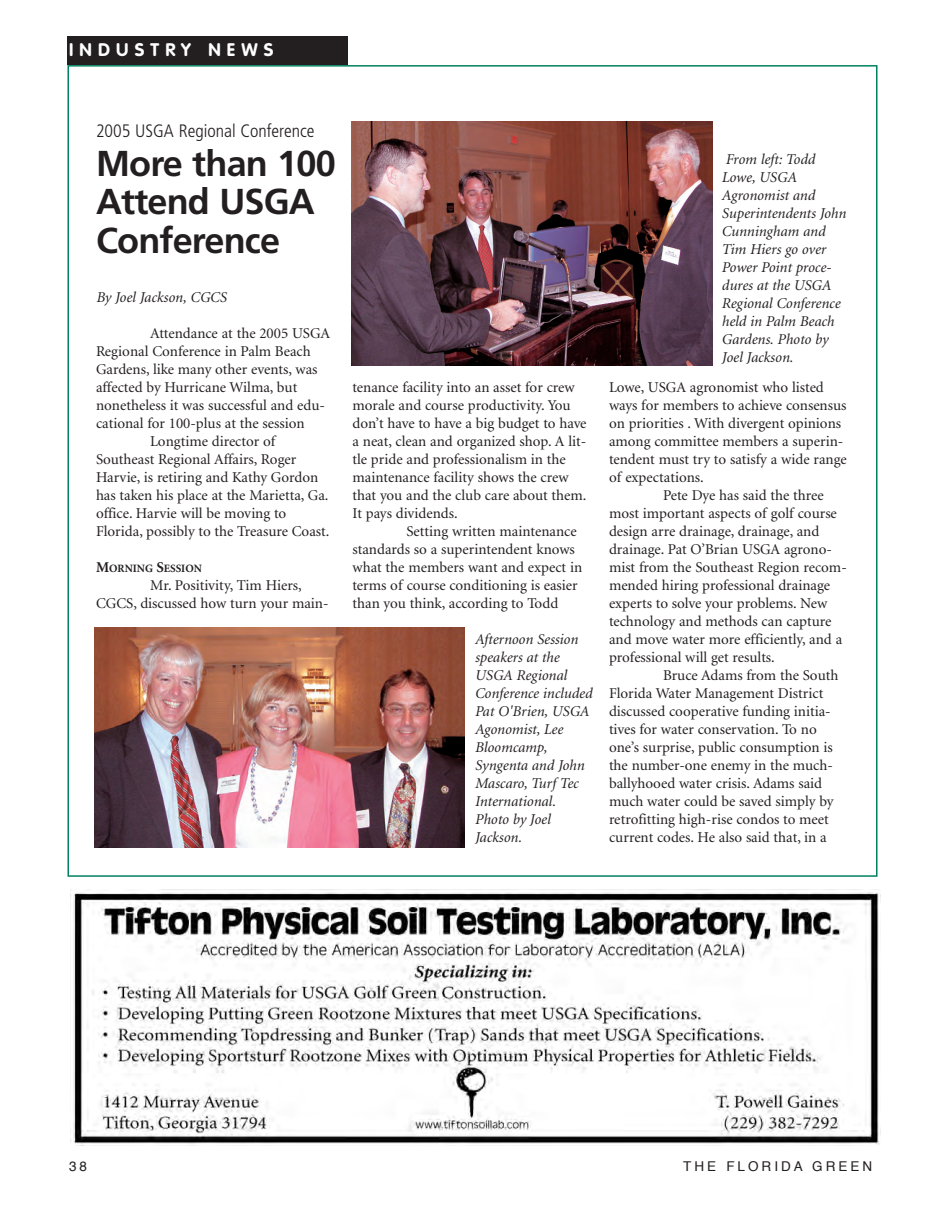
<style>
.page{position:relative;width:945px;height:1215px;background:#fff}
.page>*{position:absolute;margin:0;border:0;box-sizing:border-box;transform-origin:0 0}
.t1{font:700 36px/39px "Frutiger";letter-spacing:-.02em;color:#231f20}
.t2{font:300 condensed 18px "Frutiger";color:#231f20}
.t3{font:700 18px "VAG Rounded";letter-spacing:.345em;color:#fff}
.t4{font:15px/18px "Minion";color:#231f20}
.t5{font:italic 15px/18px "Minion";color:#231f20}
.t6{font:13.5px "Helvetica";letter-spacing:.22em;color:#231f20}
.t7{font:700 11.25px "Minion";color:#231f20}
.s1{font-size:15px}
</style>
<div class="page">
<div style="left:68px;top:36px;width:280px;height:29px;background:#231f20"></div>
<img style="left:70px;top:889px;width:810px;height:257px">
<img style="left:351px;top:122px;width:362px;height:244px">
<img style="left:94px;top:628px;width:370px;height:220px">
<p class="t3" style="left:69px;top:42px;width:206px">INDUSTRY NEWS</p>
<p class="t2" style="left:96px;top:123px;width:220px">2005 USGA Regional Conference</p>
<h1 class="t1" style="left:96px;top:146px;width:241px">More than 100<br>Attend USGA<br>Conference</h1>
<p class="t5" style="left:96px;top:289px;width:132px">By Joel Jackson, CGCS</p>
<p class="t4" style="left:150px;top:325px;width:182px">Attendance at the 2005 USGA</p>
<p class="t4" style="left:96px;top:343px;width:216px">Regional Conference in Palm Beach</p>
<p class="t4" style="left:96px;top:361px;width:223px">Gardens, like many other events, was</p>
<p class="t4" style="left:96px;top:379px;width:203px">affected by Hurricane Wilma, but</p>
<p class="t4" style="left:96px;top:397px;width:230px">nonetheless it was successful and edu-</p>
<p class="t4" style="left:96px;top:415px;width:210px">cational for 100-plus at the session</p>
<p class="t4" style="left:150px;top:433px;width:127px">Longtime director of</p>
<p class="t4" style="left:96px;top:451px;width:202px">Southeast Regional Affairs, Roger</p>
<p class="t4" style="left:96px;top:469px;width:224px">Harvie, is retiring and Kathy Gordon</p>
<p class="t4" style="left:96px;top:487px;width:234px">has taken his place at the Marietta, Ga.</p>
<p class="t4" style="left:96px;top:505px;width:192px">office. Harvie will be moving to</p>
<p class="t4" style="left:96px;top:523px;width:235px">Florida, possibly to the Treasure Coast.</p>
<p class="t7" style="left:96px;top:564px;width:108px"><span class="s1">M</span>ORNING <span class="s1">S</span>ESSION</p>
<p class="t4" style="left:96px;top:577px;width:234px;text-indent:54px">Mr. Positivity, Tim Hiers,<br>CGCS, discussed how turn your main-</p>
<p class="t4" style="left:352px;top:379px;width:236px">tenance facility into an asset for crew morale and course productivity. You don’t have to have a big budget to have a neat, clean and organized shop. A lit&shy;tle pride and professionalism in the maintenance facility shows the crew that you and the club care about them.<br>It pays dividends.</p>
<p class="t4" style="left:352px;top:523px;width:231px;text-indent:54px">Setting written maintenance standards so a superintendent knows what the members want and expect in terms of course conditioning is easier than you think, according to Todd</p>
<p class="t5" style="left:475px;top:631px;width:119px">Afternoon Session speakers at the<br>USGA Regional<br>Conference included<br>Pat O'Brien, USGA<br>Agonomist, Lee<br>Bloomcamp,<br>Syngenta and John<br>Mascaro, Turf Tec<br>International.<br>Photo by Joel<br>Jackson.</p>
<p class="t5" style="left:722px;top:152px;width:126px">From left: Todd<br>Lowe, USGA<br>Agronomist and<br>Superintendents John<br>Cunningham and<br>Tim Hiers go over<br>Power Point proce&shy;dures at the USGA<br>Regional Conference held in Palm Beach<br>Gardens. Photo by<br>Joel Jackson.</p>
<p class="t4" style="left:609px;top:379px;width:216px">Lowe, USGA agronomist who listed</p>
<p class="t4" style="left:609px;top:397px;width:239px">ways for members to achieve consensus</p>
<p class="t4" style="left:609px;top:415px;width:234px">on priorities . With divergent opinions</p>
<p class="t4" style="left:609px;top:433px;width:236px">among committee members a superin-</p>
<p class="t4" style="left:609px;top:451px;width:239px">tendent must try to satisfy a wide range</p>
<p class="t4" style="left:609px;top:469px;width:96px">of expectations.</p>
<p class="t4" style="left:663px;top:487px;width:162px">Pete Dye has said the three</p>
<p class="t4" style="left:609px;top:505px;width:229px">most important aspects of golf course</p>
<p class="t4" style="left:609px;top:523px;width:212px">design arre drainage, drainage, and</p>
<p class="t4" style="left:609px;top:541px;width:225px">drainage. Pat O’Brian USGA agrono-</p>
<p class="t4" style="left:609px;top:559px;width:239px">mist from the Southeast Region recom-</p>
<p class="t4" style="left:609px;top:577px;width:223px">mended hiring professional drainage</p>
<p class="t4" style="left:609px;top:595px;width:220px">experts to solve your problems. New</p>
<p class="t4" style="left:609px;top:613px;width:224px">technology and methods can capture</p>
<p class="t4" style="left:609px;top:631px;width:235px">and move water more efficiently, and a</p>
<p class="t4" style="left:609px;top:649px;width:167px">professional will get results.</p>
<p class="t4" style="left:663px;top:667px;width:177px">Bruce Adams from the South</p>
<p class="t4" style="left:609px;top:685px;width:216px">Florida Water Management District</p>
<p class="t4" style="left:609px;top:703px;width:223px">discussed cooperative funding initia-</p>
<p class="t4" style="left:609px;top:721px;width:209px">tives for water conservation. To no</p>
<p class="t4" style="left:609px;top:739px;width:225px">one’s surprise, public consumption is</p>
<p class="t4" style="left:609px;top:757px;width:225px">the number-one enemy in the much-</p>
<p class="t4" style="left:609px;top:775px;width:215px">ballyhooed water crisis. Adams said</p>
<p class="t4" style="left:609px;top:793px;width:226px">much water could be saved simply by</p>
<p class="t4" style="left:609px;top:811px;width:221px">retrofitting high-rise condos to meet</p>
<p class="t4" style="left:609px;top:829px;width:219px">current codes. He also said that, in a</p>
<p class="t6" style="left:69px;top:1161px;width:20px">38</p>
<p class="t6" style="left:683px;top:1161px;width:191px">THE FLORIDA GREEN</p>
</div>
